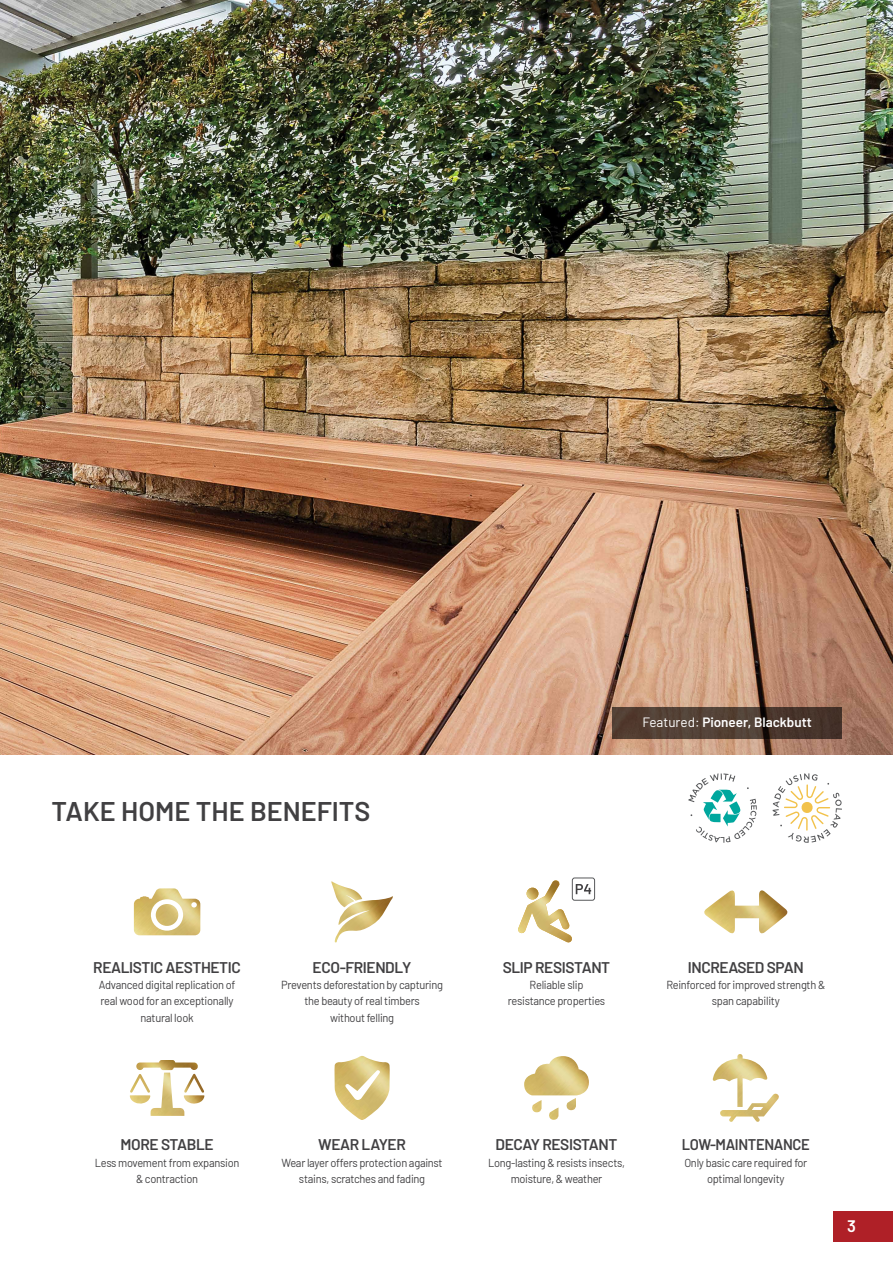
<style>
.page{position:relative;width:893px;height:1263px;background:#fff}
.page>*{position:absolute;margin:0;border:0;box-sizing:border-box;transform-origin:0 0}
.t1{font:600 27px "Barlow";color:#414042}
.t2{font:600 16.65px "Barlow";color:#fff}
.t3{font:600 15.45px "Barlow";letter-spacing:-.025em;color:#414042}
.t4{font:600 15.45px "Barlow";letter-spacing:-.025em;color:#414042;scale:.95 1}
.t5{font:600 13.5px "Barlow";color:#fff}
.t6{font:11.7px/16.2px "Barlow";letter-spacing:-.025em;color:#414042;text-align:center;scale:.95 1}
.s1{font-weight:400}
</style>
<div class="page">
<div style="left:833px;top:1211px;width:60px;height:31px;background:#af2027"></div>
<img style="left:0;top:0;width:893px;height:754px">
<svg style="left:612px;top:708px;width:230px;height:31px;background:#4d3a30"></svg>
<img style="left:713px;top:1054px;width:66px;height:68px">
<img style="left:134px;top:888px;width:66px;height:47px">
<img style="left:331px;top:881px;width:62px;height:61px">
<img style="left:524px;top:1056px;width:65px;height:64px">
<img style="left:334px;top:1056px;width:56px;height:64px">
<img style="left:704px;top:890px;width:84px;height:44px">
<svg style="left:688px;top:773px;width:69px;height:70px"></svg>
<svg style="left:773px;top:773px;width:69px;height:70px"></svg>
<img style="left:130px;top:1060px;width:75px;height:56px">
<div style="left:572px;top:877px;width:23px;height:24px;border:1px solid #58595b;border-radius:2px"></div>
<svg style="left:518px;top:879px;width:73px;height:64px"></svg>
<h1 class="t1" style="left:52px;top:792px;width:320px">TAKE HOME THE BENEFITS</h1>
<p class="t5" style="left:642px;top:712px;width:171px"><span class="s1">Featured:</span> Pioneer, Blackbutt</p>
<h3 class="t3" style="left:93px;top:956px;width:149px">REALISTIC AESTHETIC</h3>
<p class="t6" style="left:99px;top:976px;width:145px">Advanced digital replication of real wood for an exceptionally natural look</p>
<h3 class="t3" style="left:313px;top:956px;width:100px">ECO-FRIENDLY</h3>
<p class="t6" style="left:281px;top:976px;width:172px">Prevents deforestation by capturing the beauty of real timbers<br>without felling</p>
<h3 class="t3" style="left:120px;top:1133px;width:95px">MORE STABLE</h3>
<p class="t6" style="left:95px;top:1153px;width:154px">Less movement from expansion &amp; contraction</p>
<h3 class="t3" style="left:318px;top:1133px;width:89px">WEAR LAYER</h3>
<p class="t6" style="left:281px;top:1153px;width:171px">Wear layer offers protection against stains, scratches and fading</p>
<h3 class="t3" style="left:503px;top:956px;width:109px">SLIP RESISTANT</h3>
<p class="t6" style="left:508px;top:976px;width:104px">Reliable slip resistance properties</p>
<h3 class="t3" style="left:688px;top:956px;width:117px">INCREASED SPAN</h3>
<p class="t6" style="left:666px;top:976px;width:169px">Reinforced for improved strength &amp; span capability</p>
<h3 class="t3" style="left:496px;top:1133px;width:123px">DECAY RESISTANT</h3>
<p class="t6" style="left:488px;top:1153px;width:146px">Long-lasting &amp; resists insects, moisture, &amp; weather</p>
<h3 class="t4" style="left:682px;top:1133px;width:136px">LOW-MAINTENANCE</h3>
<p class="t6" style="left:684px;top:1153px;width:131px">Only basic care required for optimal longevity</p>
<h2 class="t2" style="left:847px;top:1213px;width:10px">3</h2>
</div>
